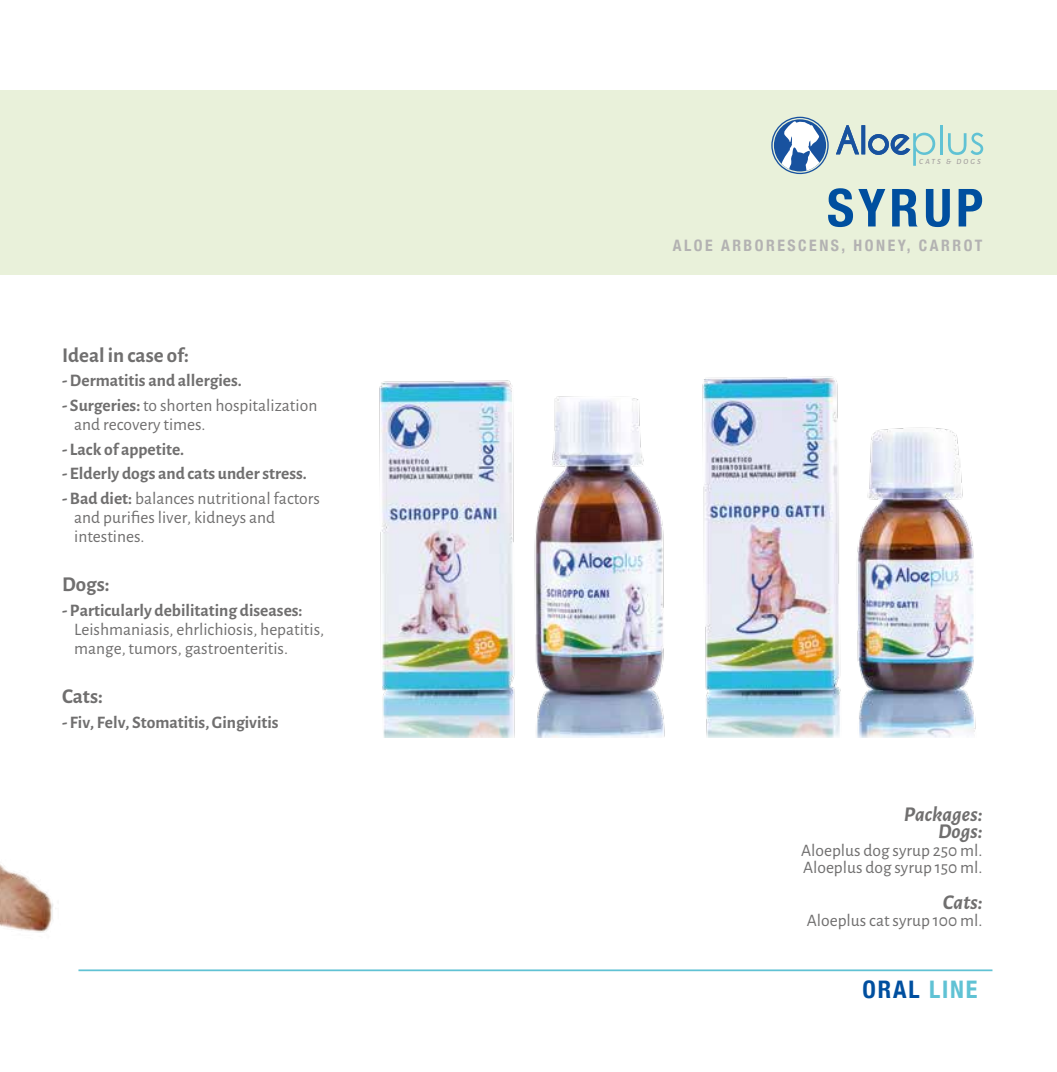
<style>
.page{position:relative;width:1057px;height:1072px;background:#fff}
.page>*{position:absolute;margin:0;border:0;box-sizing:border-box;transform-origin:0 0}
.t1{font:700 condensed 52.5px "Helvetica Neue";letter-spacing:.075em;color:#004f9f}
.t2{font:700 condensed 24.15px "Helvetica Neue";letter-spacing:.075em;color:#004f9f}
.t3{font:700 21px "Alegreya Sans";color:#706f6f}
.t4{font:italic 700 21px/17.5px "Alegreya Sans";color:#706f6f;text-align:right}
.t5{font:17.5px/19.2px "Alegreya Sans";color:#706f6f}
.t6{font:700 17.5px "Alegreya Sans";color:#706f6f}
.t7{font:700 condensed 15.75px "Helvetica Neue";letter-spacing:.16em;color:#b3b2b2}
.t8{font:italic 500 7.88px "Alegreya Sans SC";letter-spacing:.265em;color:#a5a1a0}
.s1{font-weight:700}
.s2{font-family:"Alegreya Sans"}
.s3{color:#60c2d4}
</style>
<div class="page">
<hr style="left:78px;top:969px;width:914px;height:2px;background:#60c2d4">
<img style="left:0;top:864px;width:107px;height:108px">
<div style="left:0;top:90px;width:1057px;height:185px;background:#e9f1da"></div>
<img style="left:379px;top:380px;width:286px;height:357px">
<img style="left:702px;top:376px;width:274px;height:361px">
<svg style="left:836px;top:125px;width:99px;height:41px"></svg>
<hr style="left:940px;top:125px;width:2px;height:29px;background:#60c2d4">
<svg style="left:948px;top:133px;width:35px;height:22px"></svg>
<svg style="left:771px;top:117px;width:57px;height:57px"></svg>
<p class="t3" style="left:62px;top:340px;width:128px">Ideal in case of:</p>
<p class="t6" style="left:62px;top:368px;width:181px">- Dermatitis and allergies.</p>
<p class="t5" style="left:74px;top:395px;width:245px;text-indent:-12px"><span class="s1">- Surgeries:</span> to shorten hospitalization and recovery times.</p>
<p class="t6" style="left:62px;top:436px;width:124px">- Lack of appetite.</p>
<p class="t6" style="left:62px;top:461px;width:246px">- Elderly dogs and cats under stress.</p>
<p class="t5" style="left:74px;top:487px;width:247px;text-indent:-12px"><span class="s1">- Bad diet:</span> balances nutritional factors and purifies liver, kidneys and intestines.</p>
<p class="t3" style="left:62px;top:569px;width:49px">Dogs:</p>
<p class="t6" style="left:62px;top:597px;width:242px">- Particularly debilitating diseases:</p>
<p class="t5" style="left:74px;top:619px;width:251px">Leishmaniasis, ehrlichiosis, hepatitis, mange, tumors, gastroenteritis.</p>
<p class="t3" style="left:62px;top:681px;width:42px">Cats:</p>
<p class="t6" style="left:62px;top:709px;width:218px">- Fiv, Felv, Stomatitis, Gingivitis</p>
<p class="t8" style="left:919px;top:156px;width:63px">CATS <span class="s2">&amp;</span> DOGS</p>
<h1 class="t1" style="left:827px;top:164px;width:158px">SYRUP</h1>
<p class="t7" style="left:673px;top:233px;width:311px">ALOE ARBORESCENS, HONEY, CARROT</p>
<p class="t4" style="left:903px;top:804px;width:80px">Packages:<br>Dogs:</p>
<p class="t5" style="left:801px;top:840px;width:183px;line-height:17.5px">Aloeplus dog syrup 250 ml.<br>Aloeplus dog syrup 150 ml.</p>
<p class="t4" style="left:943px;top:891px;width:41px">Cats:</p>
<p class="t5" style="left:807px;top:910px;width:177px">Aloeplus cat syrup 100 ml.</p>
<h2 class="t2" style="left:862px;top:969px;width:116px">ORAL <span class="s3">LINE</span></h2>
</div>
